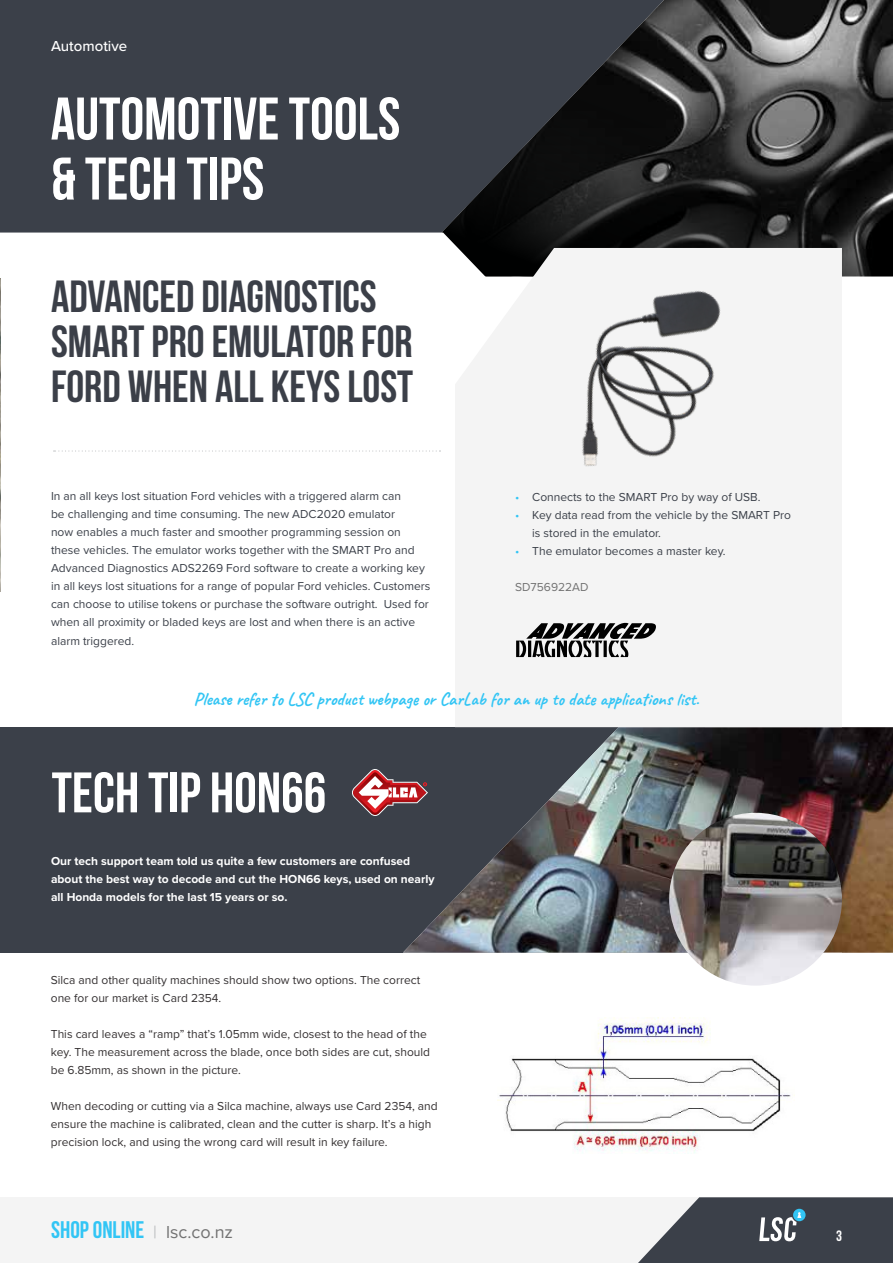
<style>
.page{position:relative;width:893px;height:1263px;background:#fff}
.page>*{position:absolute;margin:0;border:0;box-sizing:border-box;transform-origin:0 0}
.t1{font:700 60px/60px "Bebas Neue";color:#fff}
.t2{font:700 57px "Bebas Neue";color:#fff}
.t3{font:700 45px/45px "Bebas Neue";color:#3b3f48}
.t4{font:700 24px "Bebas Neue";color:#32c5f4}
.t5{font:700 18px "Caveat";color:#32c5f4}
.t6{font:18px "Proxima Nova";color:#727272}
.t7{font:500 15px "Proxima Nova";color:#fff}
.t8{font:700 15px "Bebas Neue";color:#fff}
.t9{font:12px/18px "Proxima Nova";color:#3b4049}
.t10{font:12px/18px "Proxima Nova";color:#353132}
.t11{font:700 12px/18px "Proxima Nova";color:#fff}
.t12{font:12px "Proxima Nova";color:#727272}
.s1{color:#32c5f4}
.s2{color:#bcbec0}
</style>
<div class="page">
<div style="left:0;top:1197px;width:830px;height:66px;background:#f4f4f4"></div>
<svg style="left:638px;top:1197px;width:255px;height:66px"></svg>
<img style="left:0;top:278px;width:1px;height:313px">
<img style="left:498px;top:1018px;width:297px;height:135px">
<div style="left:0;top:0;width:893px;height:267px;background:#3b4049"></div>
<svg style="left:400px;top:0;width:493px;height:276px"></svg>
<div style="left:0;top:233px;width:486px;height:43px;background:#fff"></div>
<div style="left:0;top:727px;width:705px;height:225px;background:#3b4049"></div>
<img style="left:403px;top:727px;width:490px;height:226px">
<svg style="left:54px;top:450px;width:386px;height:2px"></svg>
<div style="left:455px;top:248px;width:387px;height:479px;background:#f4f4f4"></div>
<img style="left:486px;top:223px;width:307px;height:287px">
<svg style="left:516px;top:623px;width:140px;height:34px"></svg>
<svg style="left:352px;top:768px;width:76px;height:48px"></svg>
<img style="left:669px;top:813px;width:173px;height:173px;border-radius:86px">
<p class="t7" style="left:51px;top:35px;width:78px">Automotive</p>
<h1 class="t1" style="left:51px;top:88px;width:351px">AUTOMOTIVE TOOLS &amp; TECH TIPS</h1>
<h3 class="t3" style="left:51px;top:273px;width:364px">ADVANCED DIAGNOSTICS<br>SMART PRO EMULATOR FOR<br>FORD WHEN ALL KEYS LOST</h3>
<p class="t9" style="left:51px;top:487px;width:381px">In an all keys lost situation Ford vehicles with a triggered alarm can<br>be challenging and time consuming. The new ADC2020 emulator<br>now enables a much faster and smoother programming session on these vehicles. The emulator works together with the SMART Pro and Advanced Diagnostics ADS2269 Ford software to create a working key in all keys lost situations for a range of popular Ford vehicles. Customers can choose to utilise tokens or purchase the software outright. Used for when all proximity or bladed keys are lost and when there is an active alarm triggered.</p>
<p class="t9" style="left:515px;top:487px;width:247px"><span class="s1">•</span> Connects to the SMART Pro by way of USB.</p>
<p class="t9" style="left:532px;top:505px;width:260px;text-indent:-17px"><span class="s1">•</span> Key data read from the vehicle by the SMART Pro is stored in the emulator.</p>
<p class="t9" style="left:515px;top:541px;width:212px"><span class="s1">•</span> The emulator becomes a master key.</p>
<p class="t12" style="left:515px;top:578px;width:75px">SD756922AD</p>
<h3 class="t5" style="left:194px;top:687px;width:507px">Please refer to LSC product webpage or CarLab for an up to date applications list.</h3>
<h2 class="t2" style="left:52px;top:761px;width:276px">TECH TIP HON66</h2>
<p class="t11" style="left:51px;top:852px;width:385px">Our tech support team told us quite a few customers are confused about the best way to decode and cut the HON66 keys, used on nearly all Honda models for the last 15 years or so.</p>
<p class="t10" style="left:51px;top:971px;width:371px">Silca and other quality machines should show two options. The correct one for our market is Card 2354.</p>
<p class="t10" style="left:51px;top:1025px;width:381px">This card leaves a “ramp” that’s 1.05mm wide, closest to the head of the key. The measurement across the blade, once both sides are cut, should be 6.85mm, as shown in the picture.</p>
<p class="t10" style="left:51px;top:1097px;width:388px">When decoding or cutting via a Silca machine, always use Card 2354, and ensure the machine is calibrated, clean and the cutter is sharp. It’s a high precision lock, and using the wrong card will result in key failure.</p>
<h3 class="t4" style="left:51px;top:1217px;width:95px">SHOP ONLINE</h3>
<p class="t8" style="left:836px;top:1228px;width:7px">3</p>
<h3 class="t6" style="left:153px;top:1219px;width:82px"><span class="s2">|</span> lsc.co.nz</h3>
</div>
